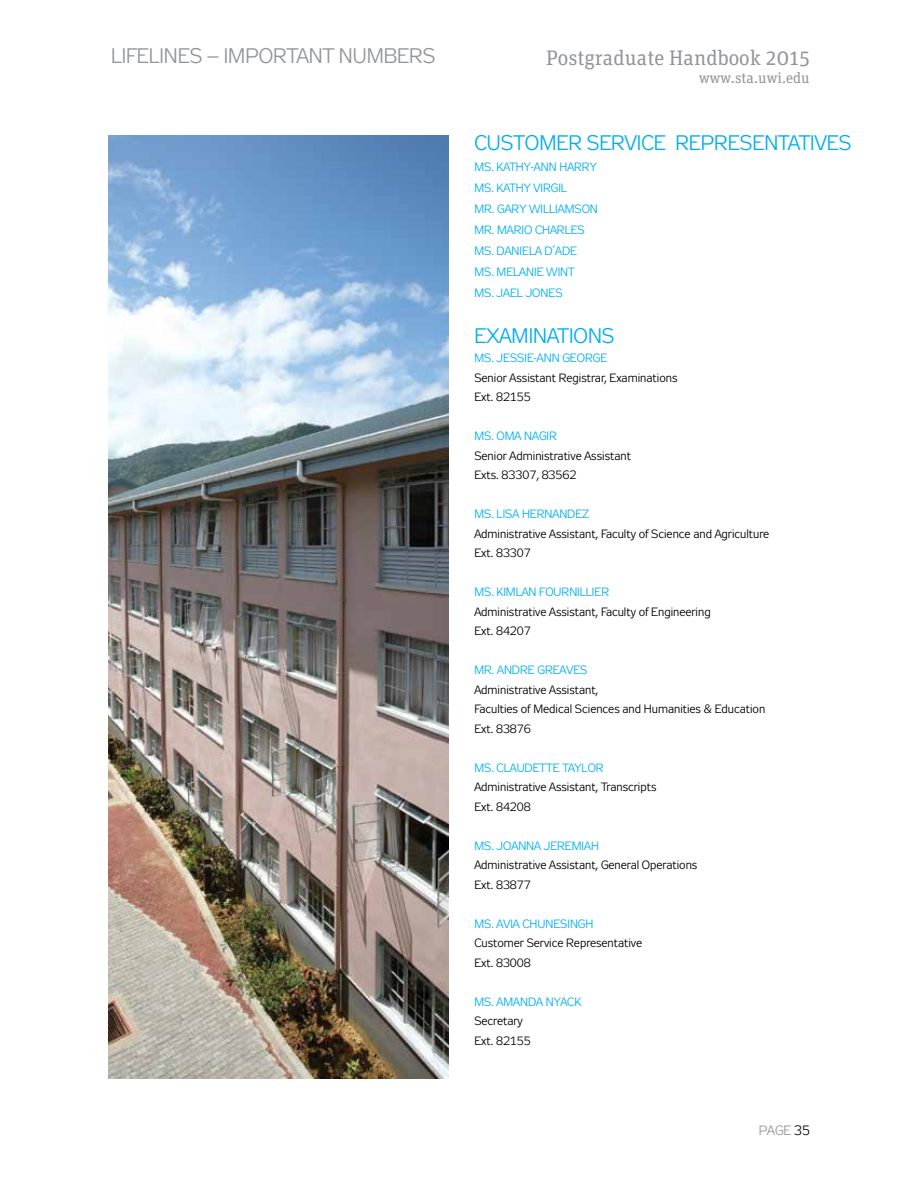
<style>
.page{position:relative;width:918px;height:1188px;background:#fff}
.page>*{position:absolute;margin:0;border:0;box-sizing:border-box;transform-origin:0 0}
.t1{font:21px "Zeppelin 31";color:#00aeef}
.t2{font:21px "Zeppelin 31";color:#939598}
.t3{font:21px "Unit Slab";color:#939598}
.t4{font:15px "Unit Slab";color:#939598}
.t5{font:13.5px "Zeppelin 31";color:#939598}
.t6{font:12px/19.5px "Zeppelin 31";color:#000}
.t7{font:12px/21px "Zeppelin 31";color:#00aeef}
.s1{color:#000}
</style>
<div class="page">
<img style="left:108px;top:135px;width:340px;height:944px">
<h1 class="t2" style="left:111px;top:45px;width:326px">LIFELINES – IMPORTANT NUMBERS</h1>
<h1 class="t3" style="left:546px;top:43px;width:265px">Postgraduate Handbook 2015</h1>
<p class="t4" style="left:699px;top:67px;width:112px">www.sta.uwi.edu</p>
<h1 class="t1" style="left:474px;top:131px;width:378px">CUSTOMER SERVICE REPRESENTATIVES</h1>
<p class="t7" style="left:474px;top:157px;width:125px">MS. KATHY-ANN HARRY<br>MS. KATHY VIRGIL<br>MR. GARY WILLIAMSON<br>MR. MARIO CHARLES<br>MS. DANIELA D’ADE<br>MS. MELANIE WINT<br>MS. JAEL JONES</p>
<h1 class="t1" style="left:474px;top:324px;width:142px">EXAMINATIONS</h1>
<p class="t7" style="left:474px;top:349px;width:134px">MS. JESSIE-ANN GEORGE</p>
<p class="t6" style="left:474px;top:369px;width:205px">Senior Assistant Registrar, Examinations<br>Ext. 82155</p>
<p class="t7" style="left:474px;top:427px;width:84px">MS. OMA NAGIR</p>
<p class="t6" style="left:474px;top:447px;width:158px">Senior Administrative Assistant<br>Exts. 83307, 83562</p>
<p class="t7" style="left:474px;top:505px;width:116px">MS. LISA HERNANDEZ</p>
<p class="t6" style="left:474px;top:525px;width:296px">Administrative Assistant, Faculty of Science and Agriculture<br>Ext. 83307</p>
<p class="t7" style="left:474px;top:583px;width:136px">MS. KIMLAN FOURNILLIER</p>
<p class="t6" style="left:474px;top:603px;width:238px">Administrative Assistant, Faculty of Engineering<br>Ext. 84207</p>
<p class="t7" style="left:474px;top:661px;width:114px">MR. ANDRE GREAVES</p>
<p class="t6" style="left:474px;top:681px;width:292px">Administrative Assistant,<br>Faculties of Medical Sciences and Humanities &amp; Education<br>Ext. 83876</p>
<p class="t7" style="left:474px;top:758px;width:131px">MS. CLAUDETTE TAYLOR</p>
<p class="t6" style="left:474px;top:779px;width:184px">Administrative Assistant, Transcripts<br>Ext. 84208</p>
<p class="t7" style="left:474px;top:836px;width:126px">MS. JOANNA JEREMIAH</p>
<p class="t6" style="left:474px;top:857px;width:224px">Administrative Assistant, General Operations<br>Ext. 83877</p>
<p class="t7" style="left:474px;top:914px;width:121px">MS. AVIA CHUNESINGH</p>
<p class="t6" style="left:474px;top:935px;width:169px">Customer Service Representative<br>Ext. 83008</p>
<p class="t7" style="left:474px;top:992px;width:108px">MS. AMANDA NYACK</p>
<p class="t6" style="left:474px;top:1013px;width:58px">Secretary<br>Ext. 82155</p>
<p class="t5" style="left:759px;top:1124px;width:53px">PAGE <span class="s1">35</span></p>
</div>
